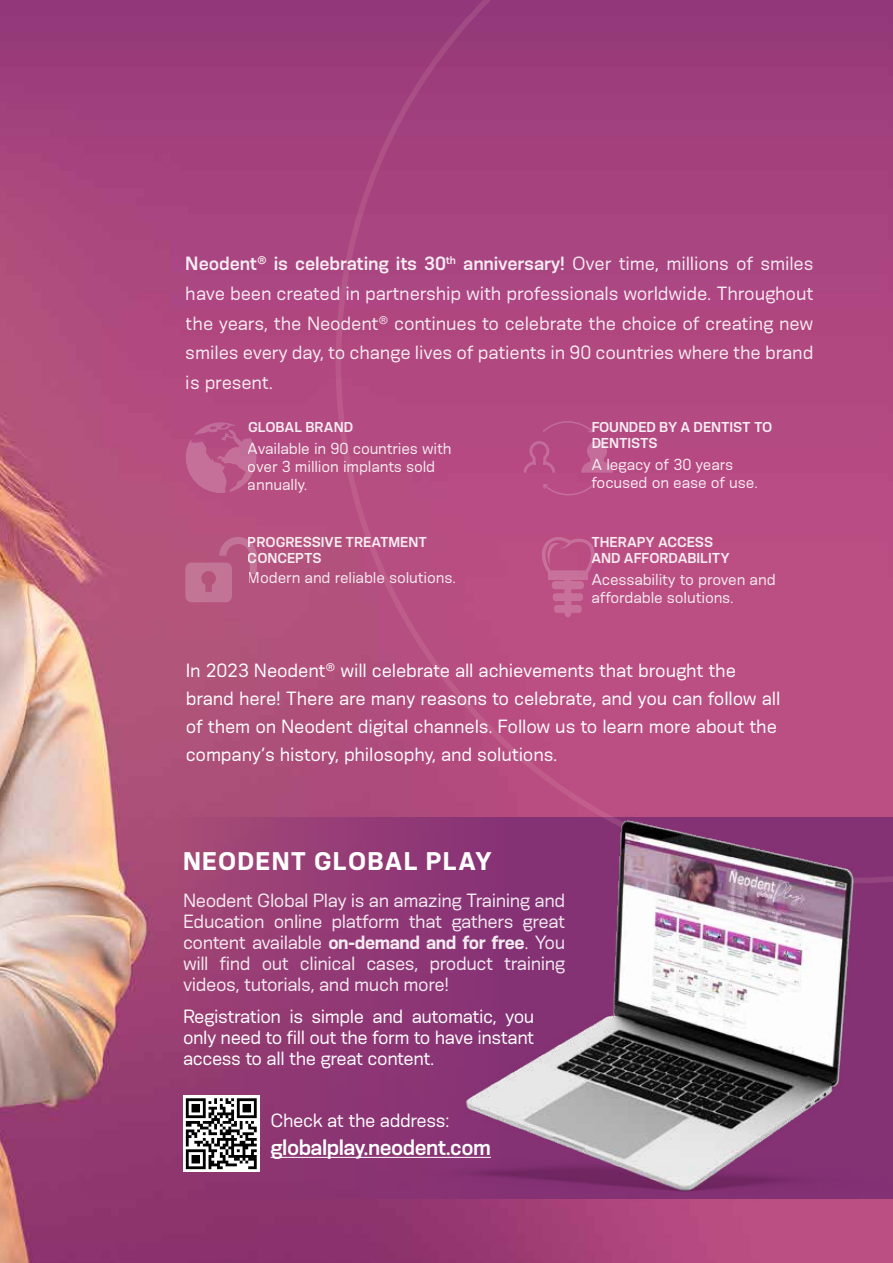
<style>
.page{position:relative;width:893px;height:1263px;background:#fff}
.page>*{position:absolute;margin:0;border:0;box-sizing:border-box;transform-origin:0 0}
.t1{font:700 24px "Konsens";letter-spacing:.05em;color:#fff}
.t2{font:600 21px "Konsens";letter-spacing:-.025em;color:#fff}
.t3{font:18px/21px "Konsens";letter-spacing:-.01em;color:#fff;text-align:justify}
.t4{font:15px/18px "Konsens";letter-spacing:-.01em;color:#fff}
.t5{font:600 13.5px/16.2px "Konsens";letter-spacing:-.005em;color:#fff}
.s1{font-weight:600}
.s2{font-weight:700}
</style>
<div class="page">
<img style="left:0;top:0;width:893px;height:1263px">
<svg style="left:81px;top:817px;width:193px;height:382px;background:#a45177"></svg>
<svg style="left:336px;top:0;width:557px;height:735px;background:#ad4780"></svg>
<svg style="left:541px;top:537px;width:55px;height:80px;background:#bf5a8b"></svg>
<svg style="left:186px;top:422px;width:70px;height:71px;background:#bb5d8d"></svg>
<svg style="left:523px;top:441px;width:32px;height:32px"></svg>
<svg style="left:581px;top:441px;width:32px;height:32px"></svg>
<svg style="left:543px;top:484px;width:51px;height:11px"></svg>
<svg style="left:543px;top:421px;width:50px;height:12px"></svg>
<svg style="left:185px;top:562px;width:47px;height:40px;background:#bf6f91"></svg>
<div style="left:250px;top:552px;width:7px;height:22px;background:#c27497;border-radius:4px"></div>
<svg style="left:219px;top:537px;width:38px;height:19px"></svg>
<hr style="left:271px;top:1157px;width:220px;height:1px;background:#fff">
<svg style="left:183px;top:1095px;width:77px;height:77px"></svg>
<svg style="left:186px;top:1098px;width:71px;height:71px"></svg>
<img style="left:274px;top:735px;width:619px;height:524px">
<p class="t3" style="left:186px;top:248px;width:629px;line-height:29.5px"><span class="s1">Neodent</span><sup>®</sup> <span class="s1">is celebrating its 30</span><sup>th</sup> <span class="s1">anniversary!</span> Over time, millions of smiles have been created in partnership with professionals worldwide. Throughout the years, the Neodent<sup>®</sup> continues to celebrate the choice of creating new smiles every day, to change lives of patients in 90 countries where the brand is present.</p>
<p class="t5" style="left:248px;top:419px;width:107px">GLOBAL BRAND</p>
<p class="t4" style="left:248px;top:439px;width:205px">Available in 90 countries with over 3 million implants sold annually.</p>
<p class="t5" style="left:591px;top:419px;width:183px">FOUNDED BY A DENTIST TO<br>DENTISTS</p>
<p class="t4" style="left:591px;top:455px;width:168px">A legacy of 30 years focused on ease of use.</p>
<p class="t5" style="left:248px;top:533px;width:181px">PROGRESSIVE TREATMENT<br>CONCEPTS</p>
<p class="t5" style="left:591px;top:533px;width:140px">THERAPY ACCESS<br>AND AFFORDABILITY</p>
<p class="t4" style="left:248px;top:568px;width:210px">Modern and reliable solutions.</p>
<p class="t4" style="left:591px;top:570px;width:186px">Acessability to proven and affordable solutions.</p>
<p class="t3" style="left:186px;top:656px;width:596px;line-height:28px;text-align:left">In 2023 Neodent<sup>®</sup> will celebrate all achievements that brought the brand here! There are many reasons to celebrate, and you can follow all of them on Neodent digital channels. Follow us to learn more about the company’s history, philosophy, and solutions.</p>
<h1 class="t1" style="left:183px;top:846px;width:310px">NEODENT GLOBAL PLAY</h1>
<p class="t3" style="left:183px;top:890px;width:384px">Neodent Global Play is an amazing Training and Education online platform that gathers great content available <span class="s2">on-demand and for free</span>. You will find out clinical cases, product training videos, tutorials, and much more!</p>
<p class="t3" style="left:183px;top:1005px;width:353px">Registration is simple and automatic, you only need to fill out the form to have instant access to all the great content.</p>
<p class="t3" style="left:271px;top:1109px;width:181px">Check at the address:</p>
<p class="t2" style="left:271px;top:1134px;width:222px">globalplay.neodent.com</p>
</div>
